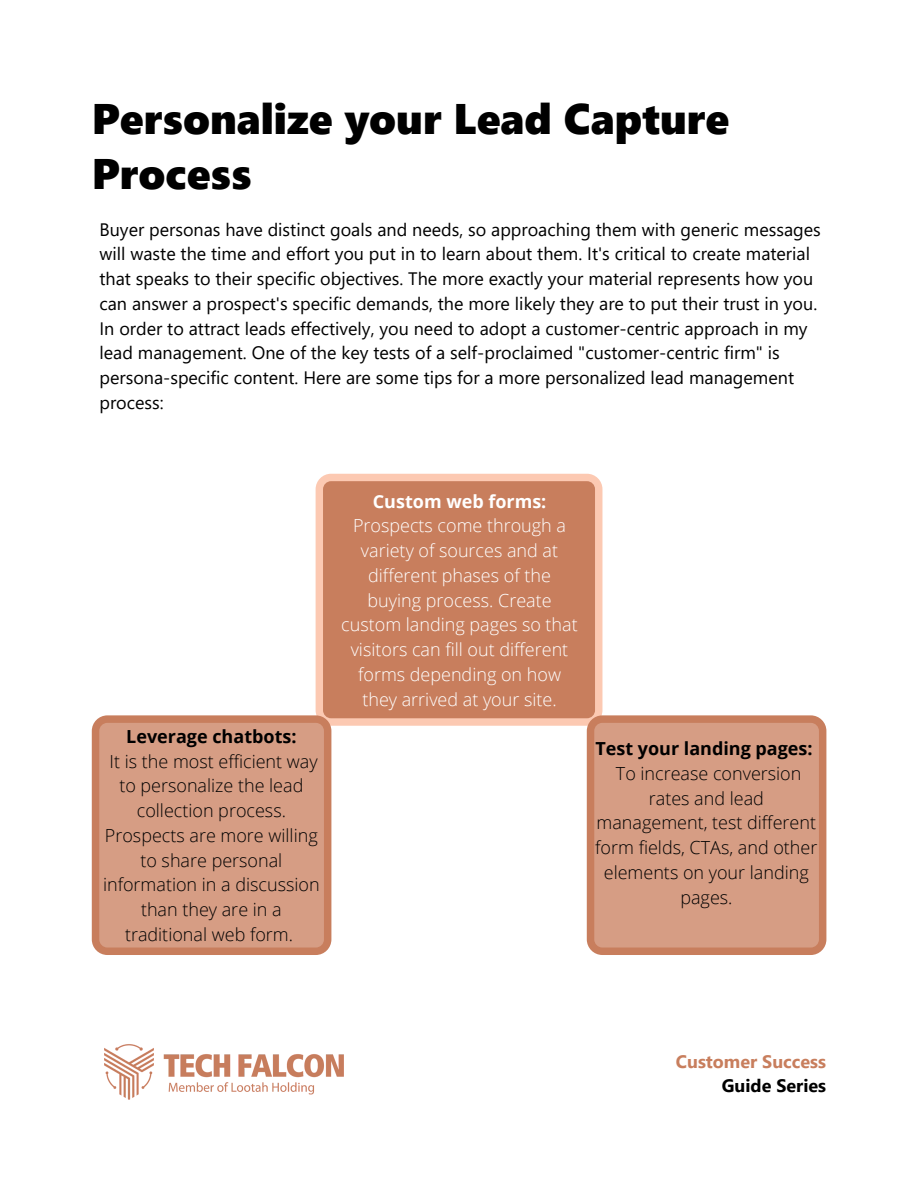
<style>
.page{position:relative;width:918px;height:1188px;background:#fff}
.page>*{position:absolute;margin:0;border:0;box-sizing:border-box;transform-origin:0 0}
.t1{font:42.75px/55.3px "Segoe UI Black";color:#000}
.t2{font:18px/24.8px "Segoe UI";color:#000}
.t3{font:300 18px/24.8px "Open Sans";color:#000;text-align:center}
.t4{font:300 18px/24.8px "Open Sans";color:#fff;text-align:center}
.t5{font:700 18px/23.7px "Segoe UI";color:#c87e5d;text-align:right}
.t6{font:700 18px "Open Sans";color:#000}
.t7{font:700 18px "Open Sans";color:#fff}
.s1{font-weight:700}
.s2{color:#000}
</style>
<div class="page">
<img style="left:104px;top:1044px;width:240px;height:56px">
<svg style="left:316px;top:474px;width:286px;height:252px;background:#cd8565"></svg>
<svg style="left:92px;top:715px;width:239px;height:240px;background:#d4997f"></svg>
<svg style="left:587px;top:715px;width:239px;height:240px;background:#d4997f"></svg>
<p class="t1" style="left:92px;top:89px;width:639px">Personalize your Lead Capture<br>Process</p>
<p class="t2" style="left:100px;top:216px;width:723px">Buyer personas have distinct goals and needs, so approaching them with generic messages will waste the time and effort you put in to learn about them. It's critical to create material that speaks to their specific objectives. The more exactly your material represents how you can answer a prospect's specific demands, the more likely they are to put their trust in you.<br>In order to attract leads effectively, you need to adopt a customer-centric approach in my lead management. One of the key tests of a self-proclaimed "customer-centric firm" is persona-specific content. Here are some tips for a more personalized lead management process:</p>
<p class="t6" style="left:126px;top:724px;width:172px">Leverage chatbots:</p>
<p class="t3" style="left:103px;top:748px;width:218px">It is the most efficient way to personalize the lead collection process.<br>Prospects are more willing to share personal information in a discussion than they are in a traditional web form.</p>
<p class="t7" style="left:373px;top:488px;width:175px">Custom web forms:</p>
<p class="t4" style="left:341px;top:513px;width:238px">Prospects come through a variety of sources and at different phases of the buying process. Create custom landing pages so that visitors can fill out different forms depending on how they arrived at your site.</p>
<p class="t3" style="left:595px;top:736px;width:224px"><span class="s1">Test your landing pages:<br></span>To increase conversion rates and lead management, test different form fields, CTAs, and other elements on your landing pages.</p>
<p class="t5" style="left:676px;top:1049px;width:152px">Customer Success<br><span class="s2">Guide Series</span></p>
</div>
